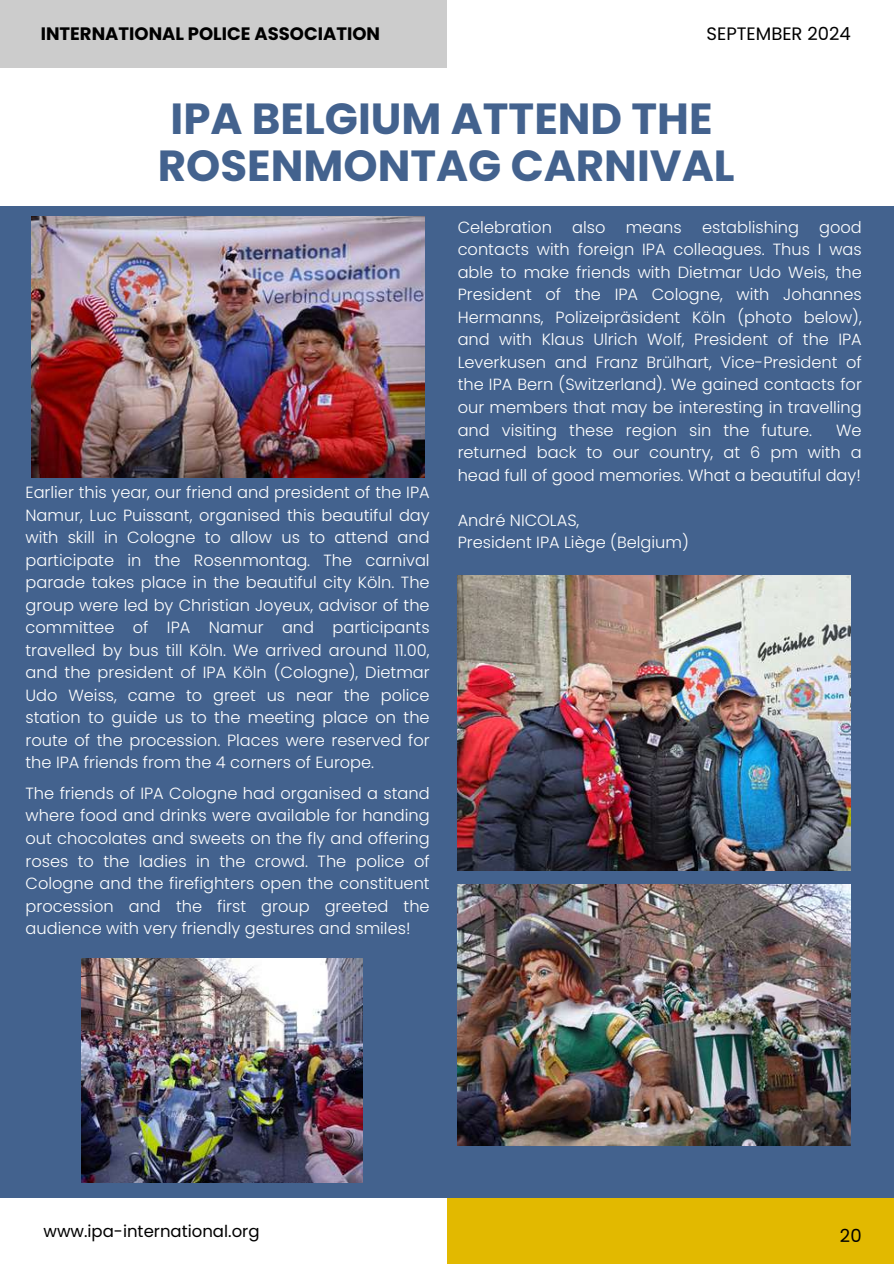
<style>
.page{position:relative;width:894px;height:1264px;background:#fff}
.page>*{position:absolute;margin:0;border:0;box-sizing:border-box;transform-origin:0 0}
.t1{font:700 43.5px/47.2px "Poppins";color:#43628e}
.t2{font:700 18px "Poppins";color:#000}
.t3{font:18px "Poppins";color:#000}
.t4{font:16.5px "Poppins";color:#000}
.t5{font:300 16.2px/22.5px "Poppins";color:#fff;text-align:justify}
</style>
<div class="page">
<div style="left:0;top:0;width:446px;height:68px;background:#ccc"></div>
<div style="left:446px;top:1194px;width:447px;height:69px;background:#e2b900"></div>
<div style="left:0;top:206px;width:893px;height:991px;background:#43628e"></div>
<img style="left:31px;top:216px;width:393px;height:261px">
<img style="left:82px;top:958px;width:280px;height:224px">
<img style="left:457px;top:575px;width:393px;height:295px">
<img style="left:457px;top:884px;width:393px;height:261px">
<p class="t2" style="left:41px;top:21px;width:341px">INTERNATIONAL POLICE ASSOCIATION</p>
<p class="t3" style="left:706px;top:21px;width:146px">SEPTEMBER 2024</p>
<h1 class="t1" style="left:158px;top:95px;width:578px">IPA BELGIUM ATTEND THE<br>ROSENMONTAG CARNIVAL</h1>
<p class="t5" style="left:26px;top:481px;width:405px">Earlier this year, our friend and president of the IPA Namur, Luc Puissant, organised this beautiful day with skill in Cologne to allow us to attend and participate in the Rosenmontag. The carnival parade takes place in the beautiful city Köln. The group were led by Christian Joyeux, advisor of the committee of IPA Namur and participants travelled by bus till Köln. We arrived around 11.00, and the president of IPA Köln (Cologne), Dietmar Udo Weiss, came to greet us near the police station to guide us to the meeting place on the route of the procession. Places were reserved for the IPA friends from the 4 corners of Europe.</p>
<p class="t5" style="left:26px;top:782px;width:405px">The friends of IPA Cologne had organised a stand where food and drinks were available for handing out chocolates and sweets on the fly and offering roses to the ladies in the crowd. The police of Cologne and the firefighters open the constituent procession and the first group greeted the audience with very friendly gestures and smiles!</p>
<p class="t5" style="left:457px;top:216px;width:405px">Celebration also means establishing good contacts with foreign IPA colleagues. Thus I was able to make friends with Dietmar Udo Weis, the President of the IPA Cologne, with Johannes Hermanns, Polizeipräsident Köln (photo below), and with Klaus Ulrich Wolf, President of the IPA Leverkusen and Franz Brülhart, Vice-President of the IPA Bern (Switzerland). We gained contacts for our members that may be interesting in travelling and visiting these region sin the future.</p>
<p class="t5" style="left:457px;top:418px;width:405px;text-indent:378px">We returned back to our country, at 6 pm with a head full of good memories. What a beautiful day!</p>
<p class="t5" style="left:457px;top:508px;width:232px">André NICOLAS,<br>President IPA Liège (Belgium)</p>
<p class="t4" style="left:43px;top:1219px;width:217px">www.ipa-international.org</p>
<p class="t3" style="left:839px;top:1223px;width:23px">20</p>
</div>
